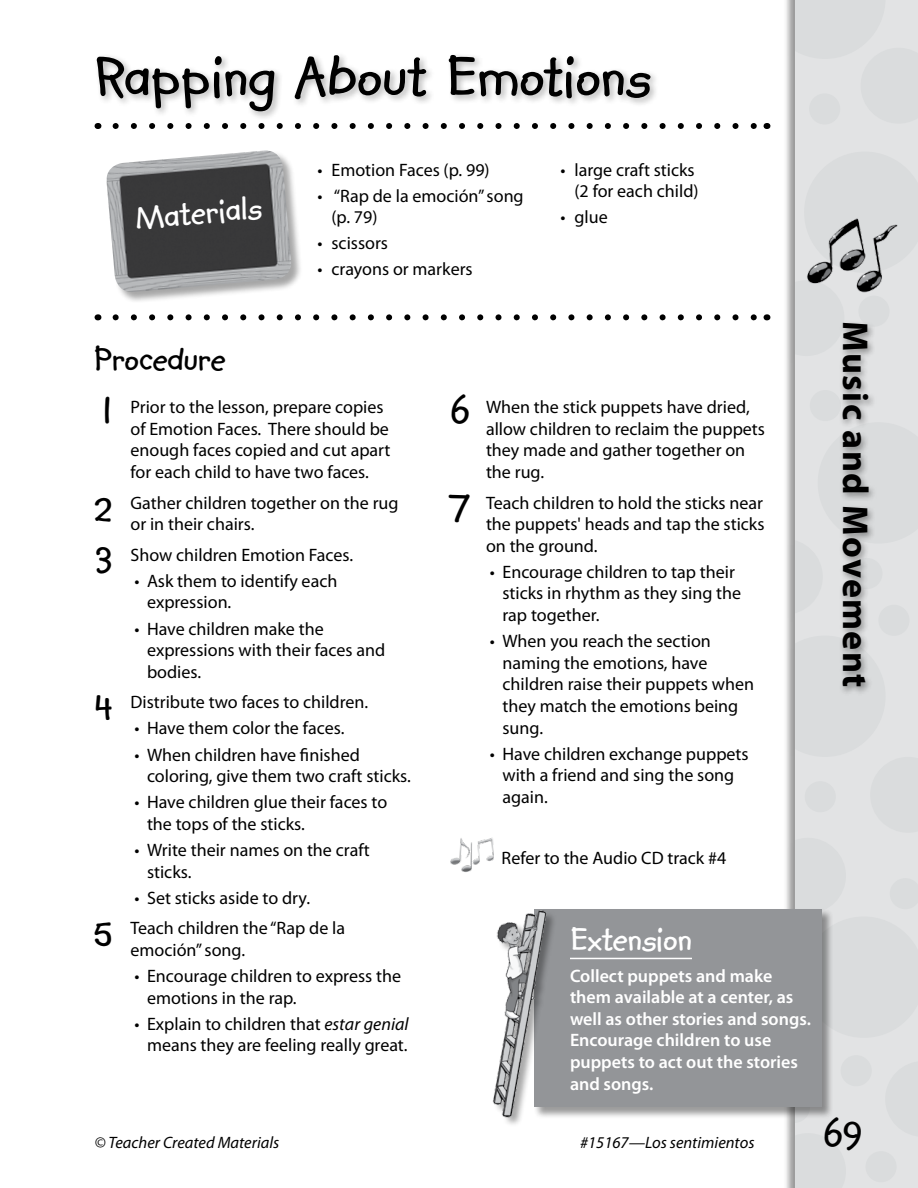
<style>
.page{position:relative;width:918px;height:1188px;background:#fff}
.page>*{position:absolute;margin:0;border:0;box-sizing:border-box;transform-origin:0 0}
.t1{font:700 63px "Kidprint MT Std";color:#000}
.t2{font:700 45px "Kidprint MT Std";color:#000}
.t3{font:700 36px "Kidprint MT Std";color:#fff}
.t4{font:700 36px "Myriad Pro";letter-spacing:.04em;color:#000}
.t5{font:700 36px "Kidprint MT Std";color:#000}
.t6{font:18px/21.6px "Myriad Pro";color:#000}
.t7{font:600 18px/21.6px "Myriad Pro";color:#fff}
.t8{font:italic 16.5px "Myriad Pro";color:#000}
.s1{font-style:italic}
</style>
<div class="page">
<div style="left:783px;top:0;width:135px;height:1188px;background:#000;opacity:.4"></div>
<div style="left:795px;top:0;width:123px;height:1188px;background:#e2e3e4"></div>
<div style="left:866px;top:1151px;width:31px;height:31px;background:#dadcdd;border-radius:50%"></div>
<div style="left:858px;top:296px;width:32px;height:31px;background:#dadcdd;border-radius:50%"></div>
<div style="left:841px;top:1055px;width:31px;height:31px;background:#dadcdd;border-radius:50%"></div>
<div style="left:810px;top:390px;width:31px;height:31px;background:#dadcdd;border-radius:50%"></div>
<div style="left:878px;top:605px;width:31px;height:31px;background:#dadcdd;border-radius:50%"></div>
<svg style="left:116px;top:123px;width:641px;height:6px"></svg>
<svg style="left:116px;top:314px;width:641px;height:6px"></svg>
<div style="left:106px;top:150px;width:196px;height:153px;background:#000;opacity:.35"></div>
<img style="left:106px;top:151px;width:187px;height:142px">
<img style="left:807px;top:217px;width:91px;height:76px">
<div style="left:839px;top:320px;width:39px;height:376px;background:#000;opacity:.4"></div>
<img style="left:450px;top:838px;width:44px;height:34px">
<div style="left:94px;top:51px;width:566px;height:70px;background:#000;opacity:.3"></div>
<div style="left:534px;top:909px;width:299px;height:210px;background:#000;opacity:.4"></div>
<div style="left:534px;top:909px;width:288px;height:198px;background:#939598"></div>
<hr style="left:570px;top:958px;width:122px;height:1px;background:#fff">
<div style="left:493px;top:911px;width:65px;height:216px;background:#000;opacity:.35"></div>
<img style="left:492px;top:910px;width:63px;height:210px">
<h1 class="t1" style="left:94px;top:43px;width:558px">Rapping About Emotions</h1>
<h3 class="t3" style="left:133px;top:199px;width:129px;rotate:-5deg">Materials</h3>
<p class="t6" style="left:317px;top:159px;width:174px">• Emotion Faces (p. 99)</p>
<p class="t6" style="left:332px;top:185px;width:194px;text-indent:-14px">• “Rap de la emoción”song (p. 79)</p>
<p class="t6" style="left:317px;top:233px;width:72px">• scissors</p>
<p class="t6" style="left:317px;top:259px;width:157px">• crayons or markers</p>
<p class="t6" style="left:560px;top:159px;width:140px;text-align:right">• large craft sticks (2 for each child)</p>
<p class="t6" style="left:560px;top:207px;width:49px">• glue</p>
<h3 class="t5" style="left:94px;top:340px;width:133px">Procedure</h3>
<h2 class="t2" style="left:101px;top:386px;width:13px">1</h2>
<p class="t6" style="left:130px;top:397px;width:262px">Prior to the lesson, prepare copies of Emotion Faces. There should be enough faces copied and cut apart for each child to have two faces.</p>
<h2 class="t2" style="left:95px;top:482px;width:19px">2</h2>
<p class="t6" style="left:130px;top:492px;width:270px">Gather children together on the rug or in their chairs.</p>
<h2 class="t2" style="left:95px;top:534px;width:19px">3</h2>
<p class="t6" style="left:130px;top:544px;width:223px">Show children Emotion Faces.</p>
<p class="t6" style="left:147px;top:570px;width:192px;text-indent:-13px">• Ask them to identify each expression.</p>
<p class="t6" style="left:147px;top:618px;width:240px;text-indent:-13px">• Have children make the expressions with their faces and bodies.</p>
<h2 class="t2" style="left:95px;top:682px;width:19px">4</h2>
<p class="t6" style="left:130px;top:692px;width:238px">Distribute two faces to children.</p>
<p class="t6" style="left:134px;top:718px;width:211px">• Have them color the faces.</p>
<p class="t6" style="left:147px;top:744px;width:264px;text-indent:-13px">• When children have finished coloring, give them two craft sticks.</p>
<p class="t6" style="left:147px;top:792px;width:242px;text-indent:-13px">• Have children glue their faces to the tops of the sticks.</p>
<p class="t6" style="left:147px;top:840px;width:224px;text-indent:-13px">• Write their names on the craft sticks.</p>
<p class="t6" style="left:134px;top:887px;width:177px">• Set sticks aside to dry.</p>
<h2 class="t2" style="left:95px;top:908px;width:19px">5</h2>
<p class="t6" style="left:130px;top:918px;width:216px">Teach children the “Rap de la emoción” song.</p>
<p class="t6" style="left:147px;top:966px;width:256px;text-indent:-13px">• Encourage children to express the emotions in the rap.</p>
<p class="t6" style="left:134px;top:1013px;width:276px;text-align:center">• Explain to children that <span class="s1">estar genial </span>means they are feeling really great.</p>
<h2 class="t2" style="left:450px;top:386px;width:21px">6</h2>
<p class="t6" style="left:486px;top:397px;width:281px">When the stick puppets have dried, allow children to reclaim the puppets they made and gather together on the rug.</p>
<h2 class="t2" style="left:450px;top:482px;width:22px">7</h2>
<p class="t6" style="left:486px;top:492px;width:280px;text-align:justify">Teach children to hold the sticks near the puppets' heads and tap the sticks on the ground.</p>
<p class="t6" style="left:503px;top:561px;width:240px;text-indent:-13px">• Encourage children to tap their sticks in rhythm as they sing the rap together.</p>
<p class="t6" style="left:503px;top:631px;width:253px;text-indent:-13px">• When you reach the section naming the emotions, have children raise their puppets when they match the emotions being sung.</p>
<p class="t6" style="left:503px;top:743px;width:248px;text-indent:-13px">• Have children exchange puppets with a friend and sing the song again.</p>
<p class="t6" style="left:502px;top:848px;width:226px">Refer to the Audio CD track #4</p>
<h3 class="t3" style="left:570px;top:920px;width:124px">Extension</h3>
<p class="t7" style="left:570px;top:964px;width:242px">Collect puppets and make them available at a center, as well as other stories and songs.<br>Encourage children to use puppets to act out the stories and songs.</p>
<p class="t8" style="left:94px;top:1132px;width:186px">© Teacher Created Materials</p>
<p class="t8" style="left:580px;top:1132px;width:176px">#15167—Los sentimientos</p>
<h3 class="t4" style="left:879px;top:321px;width:368px;rotate:90deg">Music and Movement</h3>
<h2 class="t2" style="left:823px;top:1109px;width:41px">69</h2>
</div>
